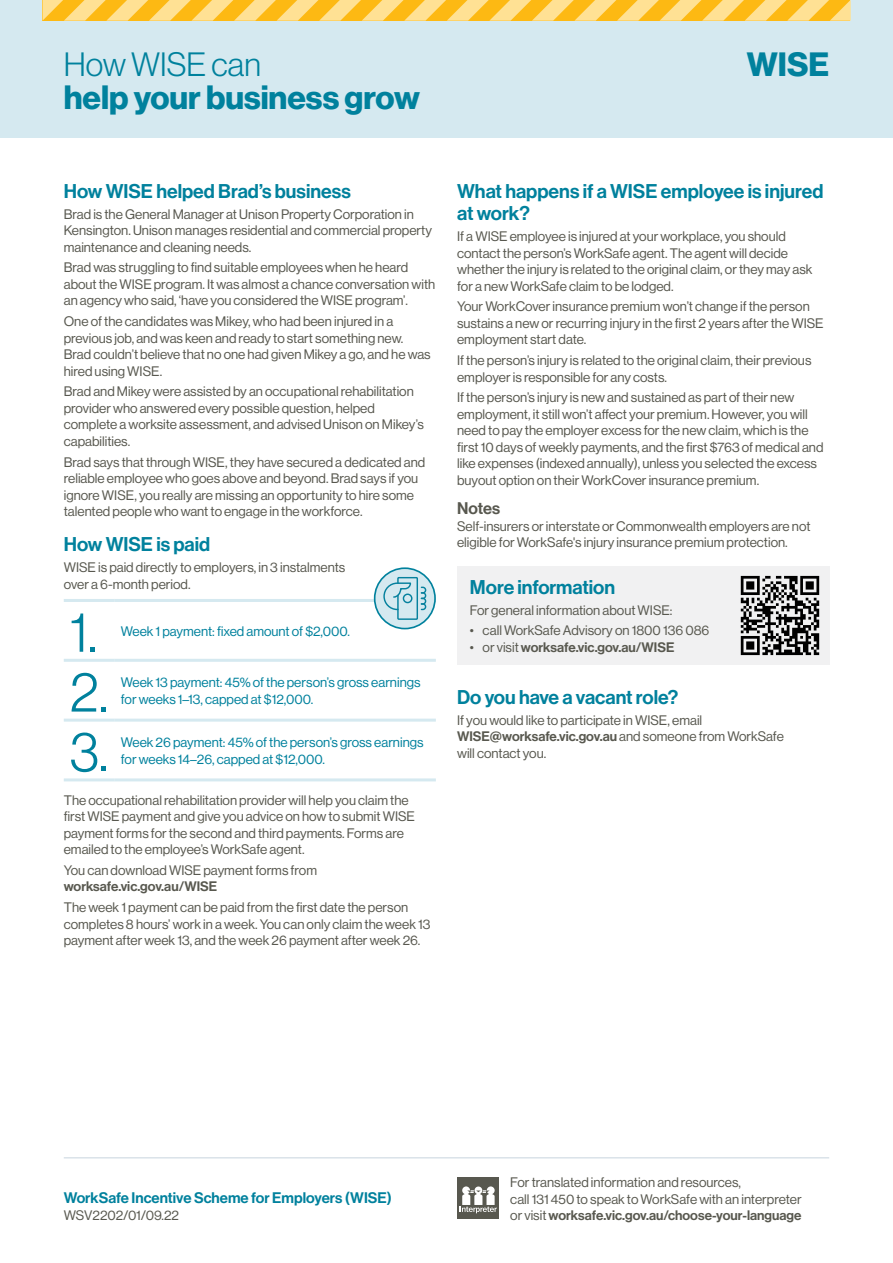
<style>
.page{position:relative;width:893px;height:1263px;background:#fff}
.page>*{position:absolute;margin:0;border:0;box-sizing:border-box;transform-origin:0 0}
.t1{font:55.5px "N Haas Grotesk DS Pro 45 Lt";color:#00819d}
.HEADING_1{font:33px/33px "N Haas Grotesk DS Pro 75 Bd";color:#00819d}
.H1_-_WW_BLUE{font:19.5px/22.5px "N Haas Grotesk DS Pro 65 Md";color:#00819d}
.H2-_11_14pt{font:16.5px "N Haas Grotesk DS Pro 65 Md";color:#58584f}
.WISE___ABOVE_HEADING{font:15px "N Haas Grotesk DS Pro 65 Md";color:#00819d}
.P_-_BODY_COPY_1012_5{font:13.5px/16.5px "N Haas Grotesk DS Pro 55 Rg";color:#58584f}
.P_-_BODY_COPY_1012_5-2{font:13.5px/16.5px "N Haas Grotesk DS Pro 55 Rg";color:#00819d}
.P_-_L1_BULLET{font:13.5px "N Haas Grotesk DS Pro 55 Rg";color:#58584f}
.P_-_L1_BULLET-2{font:13.5px "N Haas Grotesk DS Pro 65 Md";color:#58584f}
.P-_END_NOTE_WS_TRADI{font:13.5px "N Haas Grotesk DS Pro 55 Rg";letter-spacing:-.005em;color:#58584f}
.s1{font-family:"N Haas Grotesk DS Pro 45 Lt"}
.s2{font-family:"N Haas Grotesk DS Pro 65 Md"}
.s3{font-family:"N Haas Grotesk DS Pro 55 Rg"}
</style>
<div class="page">
<div style="left:0;top:0;width:893px;height:137px;background:#d5e9f0"></div>
<hr style="left:64px;top:599px;width:51px;height:3px;background:#d5e9f0">
<hr style="left:115px;top:599px;width:321px;height:3px;background:#d5e9f0">
<hr style="left:64px;top:659px;width:51px;height:3px;background:#d5e9f0">
<hr style="left:115px;top:659px;width:321px;height:3px;background:#d5e9f0">
<hr style="left:64px;top:719px;width:51px;height:3px;background:#d5e9f0">
<hr style="left:115px;top:719px;width:321px;height:3px;background:#d5e9f0">
<hr style="left:64px;top:778px;width:51px;height:3px;background:#d5e9f0">
<hr style="left:115px;top:778px;width:321px;height:3px;background:#d5e9f0">
<div style="left:457px;top:566px;width:372px;height:98px;background:#f1f1f2"></div>
<img style="left:730px;top:575px;width:99px;height:90px">
<div style="left:375px;top:568px;width:60px;height:61px;background:#d5e9f0;border-radius:50%"></div>
<svg style="left:420px;top:586px;width:7px;height:25px"></svg>
<div style="left:397px;top:577px;width:21px;height:43px;border:1px solid #06819e"></div>
<svg style="left:383px;top:582px;width:29px;height:29px"></svg>
<div style="left:374px;top:567px;width:62px;height:62px;border:2px solid #00819d;border-radius:50%"></div>
<svg style="left:43px;top:0;width:807px;height:21px;background:#fdcc52"></svg>
<hr style="left:64px;top:1157px;width:765px;height:1px;background:#dae2e9">
<div style="left:458px;top:1177px;width:41px;height:42px;background:#58584f"></div>
<svg style="left:460px;top:1186px;width:37px;height:27px"></svg>
<p class="HEADING_1" style="left:64px;top:49px;width:358px"><span class="s1">How WISE can<br></span>help your business grow</p>
<p class="HEADING_1" style="left:747px;top:49px;width:84px">WISE</p>
<p class="H1_-_WW_BLUE" style="left:64px;top:180px;width:289px">How WISE helped Brad’s business</p>
<p class="P_-_BODY_COPY_1012_5" style="left:64px;top:206px;width:370px">Brad is the General Manager at Unison Property Corporation in<br>Kensington. Unison manages residential and commercial property maintenance and cleaning needs.</p>
<p class="P_-_BODY_COPY_1012_5" style="left:64px;top:259px;width:373px">Brad was struggling to find suitable employees when he heard about the WISE program. It was almost a chance conversation with an agency who said, ‘have you considered the WISE program’.</p>
<p class="P_-_BODY_COPY_1012_5" style="left:64px;top:313px;width:368px">One of the candidates was Mikey, who had been injured in a previous job, and was keen and ready to start something new.<br>Brad couldn’t believe that no one had given Mikey a go, and he was hired using WISE.</p>
<p class="P_-_BODY_COPY_1012_5" style="left:64px;top:383px;width:362px">Brad and Mikey were assisted by an occupational rehabilitation provider who answered every possible question, helped complete a worksite assessment, and advised Unison on Mikey’s capabilities.</p>
<p class="P_-_BODY_COPY_1012_5" style="left:64px;top:454px;width:363px">Brad says that through WISE, they have secured a dedicated and reliable employee who goes above and beyond. Brad says if you ignore WISE, you really are missing an opportunity to hire some talented people who want to engage in the workforce.</p>
<p class="H1_-_WW_BLUE" style="left:64px;top:534px;width:148px">How WISE is paid</p>
<p class="P_-_BODY_COPY_1012_5" style="left:64px;top:559px;width:283px">WISE is paid directly to employers, in 3 instalments over a 6-month period.</p>
<p class="t1" style="left:70px;top:601px;width:29px">1.</p>
<p class="P_-_BODY_COPY_1012_5-2" style="left:121px;top:623px;width:231px">Week 1 payment: fixed amount of $2,000.</p>
<p class="t1" style="left:70px;top:661px;width:40px">2.</p>
<p class="P_-_BODY_COPY_1012_5-2" style="left:121px;top:674px;width:301px">Week 13 payment: 45% of the person’s gross earnings for weeks 1–13, capped at $12,000.</p>
<p class="t1" style="left:70px;top:721px;width:40px">3.</p>
<p class="P_-_BODY_COPY_1012_5-2" style="left:121px;top:734px;width:304px">Week 26 payment: 45% of the person’s gross earnings for weeks 14–26, capped at $12,000.</p>
<p class="P_-_BODY_COPY_1012_5" style="left:64px;top:792px;width:353px">The occupational rehabilitation provider will help you claim the first WISE payment and give you advice on how to submit WISE payment forms for the second and third payments. Forms are emailed to the employee’s WorkSafe agent.</p>
<p class="P_-_BODY_COPY_1012_5" style="left:64px;top:862px;width:255px">You can download WISE payment forms from <span class="s2">worksafe.vic.gov.au/WISE</span></p>
<p class="P_-_BODY_COPY_1012_5" style="left:64px;top:899px;width:368px">The week 1 payment can be paid from the first date the person completes 8 hours’ work in a week. You can only claim the week 13 payment after week 13, and the week 26 payment after week 26.</p>
<p class="H1_-_WW_BLUE" style="left:457px;top:180px;width:368px">What happens if a WISE employee is injured at work?</p>
<p class="P_-_BODY_COPY_1012_5" style="left:457px;top:228px;width:357px">If a WISE employee is injured at your workplace, you should contact the person’s WorkSafe agent. The agent will decide whether the injury is related to the original claim, or they may ask for a new WorkSafe claim to be lodged.</p>
<p class="P_-_BODY_COPY_1012_5" style="left:457px;top:298px;width:368px">Your WorkCover insurance premium won’t change if the person sustains a new or recurring injury in the first 2 years after the WISE employment start date.</p>
<p class="P_-_BODY_COPY_1012_5" style="left:457px;top:352px;width:356px">If the person’s injury is related to the original claim, their previous employer is responsible for any costs.</p>
<p class="P_-_BODY_COPY_1012_5" style="left:457px;top:389px;width:368px">If the person’s injury is new and sustained as part of their new employment, it still won’t affect your premium. However, you will need to pay the employer excess for the new claim, which is the first 10 days of weekly payments, and the first $763 of medical and like expenses (indexed annually), unless you selected the excess buyout option on their WorkCover insurance premium.</p>
<p class="H2-_11_14pt" style="left:457px;top:499px;width:44px">Notes</p>
<p class="P_-_BODY_COPY_1012_5" style="left:457px;top:518px;width:355px">Self-insurers or interstate or Commonwealth employers are not eligible for WorkSafe's injury insurance premium protection.</p>
<p class="H1_-_WW_BLUE" style="left:470px;top:576px;width:147px">More information</p>
<p class="P_-_BODY_COPY_1012_5" style="left:470px;top:602px;width:204px">For general information about WISE:</p>
<p class="P_-_L1_BULLET" style="left:470px;top:623px;width:241px">• call WorkSafe Advisory on 1800 136 086</p>
<p class="P_-_L1_BULLET-2" style="left:470px;top:639px;width:206px"><span class="s3">• or visit</span> worksafe.vic.gov.au/WISE</p>
<p class="H1_-_WW_BLUE" style="left:457px;top:686px;width:223px">Do you have a vacant role?</p>
<p class="P_-_BODY_COPY_1012_5" style="left:457px;top:712px;width:328px">If you would like to participate in WISE, email<br><span class="s2">WISE@worksafe.vic.gov.au</span> and someone from WorkSafe will contact you.</p>
<p class="WISE___ABOVE_HEADING" style="left:64px;top:1189px;width:330px">WorkSafe Incentive Scheme for Employers (WISE)</p>
<p class="P-_END_NOTE_WS_TRADI" style="left:64px;top:1208px;width:117px">WSV2202/01/09.22</p>
<p class="P_-_BODY_COPY_1012_5" style="left:510px;top:1174px;width:293px">For translated information and resources,<br>call 131 450 to speak to WorkSafe with an interpreter or visit <span class="s2">worksafe.vic.gov.au/choose-your-language</span></p>
</div>
